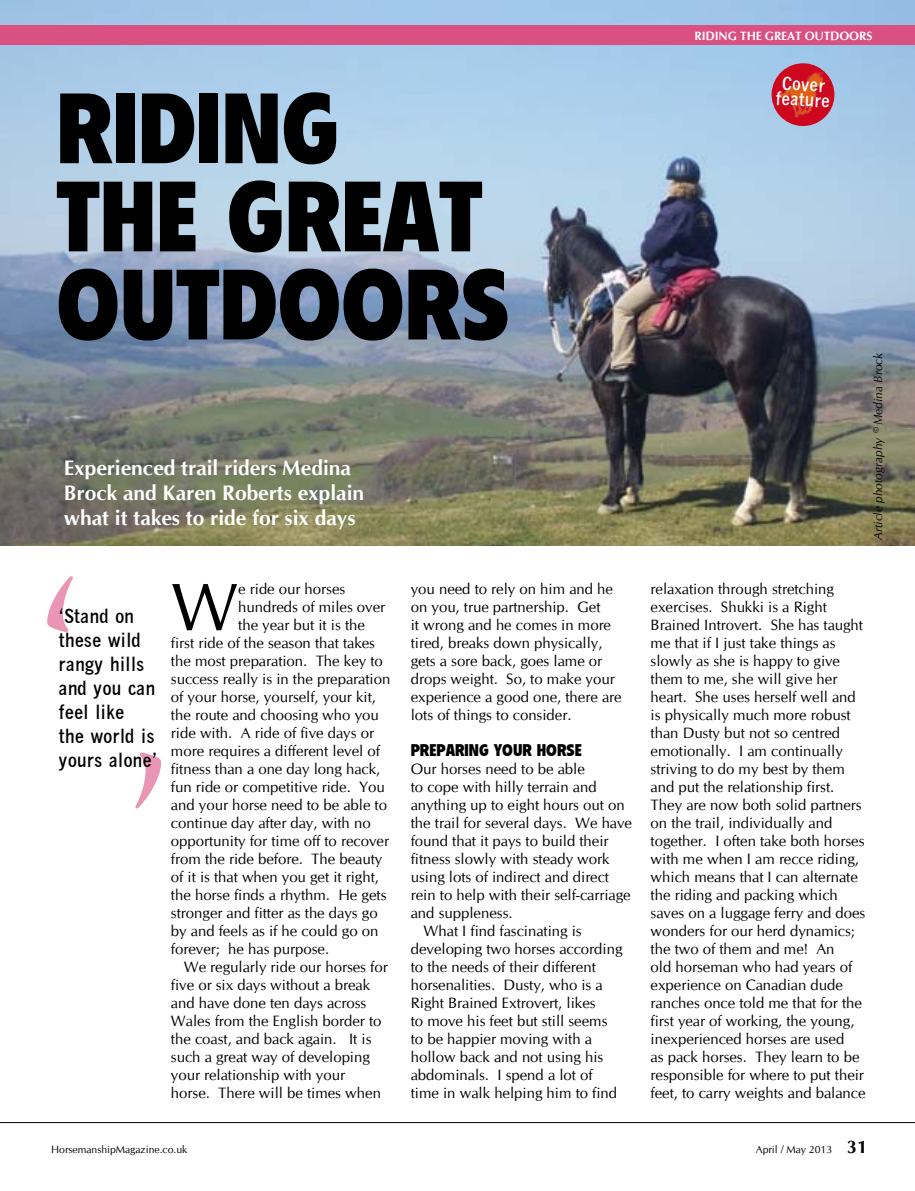
<style>
.page{position:relative;width:915px;height:1191px;background:#fff}
.page>*{position:absolute;margin:0;border:0;box-sizing:border-box;transform-origin:0 0}
.t1{font:97.8px/88.1px "There Sign Head 3";color:#000}
.t2{font:67.5px "CG Omega";color:#000}
.t3{font:700 21px/25.2px "CG Omega";color:#fff}
.t4{font:19.5px/24px "There Sign Text 1";color:#000}
.t5{font:18.6px/15.3px "There Sign Text 1";color:#fff}
.t6{font:16.5px "There Sign Head 3";color:#000}
.t7{font:15px/18px "CG Omega";color:#000}
.t8{font:italic 12px "CG Omega";color:#000}
.t9{font:700 12px "CG Omega";letter-spacing:-.01em;color:#fff}
.t10{font:10.5px "CG Omega";color:#000}
.s1{font-weight:700;font-size:18px}
</style>
<div class="page">
<hr style="left:0;top:1122px;width:914px;height:1px;background:#000">
<img style="left:0;top:0;width:914px;height:546px">
<svg style="left:770px;top:62px;width:65px;height:65px;background:#b67591"></svg>
<img style="left:775px;top:70px;width:48px;height:49px">
<div style="left:0;top:25px;width:914px;height:20px;background:#da5081"></div>
<h1 class="t1" style="left:56px;top:86px;width:455px">RIDING<br>THE GREAT<br>OUTDOORS</h1>
<h3 class="t3" style="left:64px;top:455px;width:301px">Experienced trail riders Medina<br>Brock and Karen Roberts explain what it takes to ride for six days</h3>
<h3 class="t4" style="left:59px;top:604px;width:84px">‘Stand on these wild</h3>
<h3 class="t4" style="left:59px;top:652px;width:100px">rangy hills and you can feel like<br>the world is yours alone’</h3>
<h2 class="t2" style="left:171px;top:567px;width:69px">W</h2>
<p class="t7" style="left:238px;top:580px;width:108px">e ride our horses</p>
<p class="t7" style="left:238px;top:598px;width:148px">hundreds of miles over</p>
<p class="t7" style="left:238px;top:616px;width:128px">the year but it is the</p>
<p class="t7" style="left:171px;top:634px;width:205px">first ride of the season that takes</p>
<p class="t7" style="left:171px;top:652px;width:213px">the most preparation. The key to</p>
<p class="t7" style="left:171px;top:670px;width:221px">success really is in the preparation</p>
<p class="t7" style="left:171px;top:688px;width:206px">of your horse, yourself, your kit,</p>
<p class="t7" style="left:171px;top:706px;width:209px">the route and choosing who you</p>
<p class="t7" style="left:171px;top:724px;width:204px">ride with. A ride of five days or</p>
<p class="t7" style="left:171px;top:742px;width:210px">more requires a different level of</p>
<p class="t7" style="left:171px;top:760px;width:211px">fitness than a one day long hack,</p>
<p class="t7" style="left:171px;top:778px;width:215px">fun ride or competitive ride. You</p>
<p class="t7" style="left:171px;top:796px;width:217px">and your horse need to be able to</p>
<p class="t7" style="left:171px;top:814px;width:201px">continue day after day, with no</p>
<p class="t7" style="left:171px;top:832px;width:219px">opportunity for time off to recover</p>
<p class="t7" style="left:171px;top:850px;width:213px">from the ride before. The beauty</p>
<p class="t7" style="left:171px;top:868px;width:209px">of it is that when you get it right,</p>
<p class="t7" style="left:171px;top:886px;width:217px">the horse finds a rhythm. He gets</p>
<p class="t7" style="left:171px;top:904px;width:208px">stronger and fitter as the days go</p>
<p class="t7" style="left:171px;top:922px;width:209px">by and feels as if he could go on</p>
<p class="t7" style="left:171px;top:940px;width:160px">forever; he has purpose.</p>
<p class="t7" style="left:184px;top:958px;width:205px">We regularly ride our horses for</p>
<p class="t7" style="left:171px;top:976px;width:201px">five or six days without a break</p>
<p class="t7" style="left:171px;top:994px;width:197px">and have done ten days across</p>
<p class="t7" style="left:171px;top:1012px;width:212px">Wales from the English border to</p>
<p class="t7" style="left:171px;top:1030px;width:202px">the coast, and back again. It is</p>
<p class="t7" style="left:171px;top:1048px;width:200px">such a great way of developing</p>
<p class="t7" style="left:171px;top:1066px;width:175px">your relationship with your</p>
<p class="t7" style="left:171px;top:1084px;width:211px">horse. There will be times when</p>
<p class="t7" style="left:410px;top:580px;width:212px">you need to rely on him and he on you, true partnership. Get<br>it wrong and he comes in more tired, breaks down physically, gets a sore back, goes lame or drops weight. So, to make your experience a good one, there are lots of things to consider.</p>
<p class="t6" style="left:410px;top:741px;width:103px">PREPARING YOUR</p>
<p class="t6" style="left:536px;top:741px;width:20px">HORSE</p>
<p class="t7" style="left:410px;top:760px;width:175px">Our horses need to be able</p>
<p class="t7" style="left:410px;top:778px;width:187px">to cope with hilly terrain and</p>
<p class="t7" style="left:410px;top:796px;width:215px">anything up to eight hours out on</p>
<p class="t7" style="left:410px;top:814px;width:223px">the trail for several days. We have</p>
<p class="t7" style="left:410px;top:832px;width:199px">found that it pays to build their</p>
<p class="t7" style="left:410px;top:850px;width:200px">fitness slowly with steady work</p>
<p class="t7" style="left:410px;top:868px;width:200px">using lots of indirect and direct</p>
<p class="t7" style="left:410px;top:886px;width:221px">rein to help with their self-carriage</p>
<p class="t7" style="left:410px;top:904px;width:103px">and suppleness.</p>
<p class="t7" style="left:423px;top:922px;width:160px">What I find fascinating is</p>
<p class="t7" style="left:410px;top:940px;width:213px">developing two horses according</p>
<p class="t7" style="left:410px;top:958px;width:186px">to the needs of their different</p>
<p class="t7" style="left:410px;top:976px;width:193px">horsenalities. Dusty, who is a</p>
<p class="t7" style="left:410px;top:994px;width:186px">Right Brained Extrovert, likes</p>
<p class="t7" style="left:410px;top:1012px;width:198px">to move his feet but still seems</p>
<p class="t7" style="left:410px;top:1030px;width:183px">to be happier moving with a</p>
<p class="t7" style="left:410px;top:1048px;width:194px">hollow back and not using his</p>
<p class="t7" style="left:410px;top:1066px;width:183px">abdominals. I spend a lot of</p>
<p class="t7" style="left:410px;top:1084px;width:208px">time in walk helping him to find</p>
<p class="t9" style="left:694px;top:29px;width:179px">Riding the great outdoors</p>
<p class="t5" style="left:776px;top:75px;width:56px;rotate:3deg">Cover feature</p>
<p class="t8" style="left:870px;top:540px;width:189px;rotate:-90deg">Article photography © Medina Brock</p>
<p class="t7" style="left:650px;top:580px;width:216px">relaxation through stretching exercises. Shukki is a Right<br>Brained Introvert. She has taught me that if I just take things as slowly as she is happy to give them to me, she will give her heart. She uses herself well and is physically much more robust than Dusty but not so centred emotionally. I am continually striving to do my best by them and put the relationship first.<br>They are now both solid partners on the trail, individually and together. I often take both horses with me when I am recce riding, which means that I can alternate the riding and packing which saves on a luggage ferry and does wonders for our herd dynamics; the two of them and me! An<br>old horseman who had years of experience on Canadian dude ranches once told me that for the first year of working, the young, inexperienced horses are used<br>as pack horses. They learn to be responsible for where to put their feet, to carry weights and balance</p>
<p class="t10" style="left:51px;top:1142px;width:138px">HorsemanshipMagazine.co.uk</p>
<p class="t10" style="left:755px;top:1143px;width:112px">April / May 2013 <span class="s1">31</span></p>
</div>
